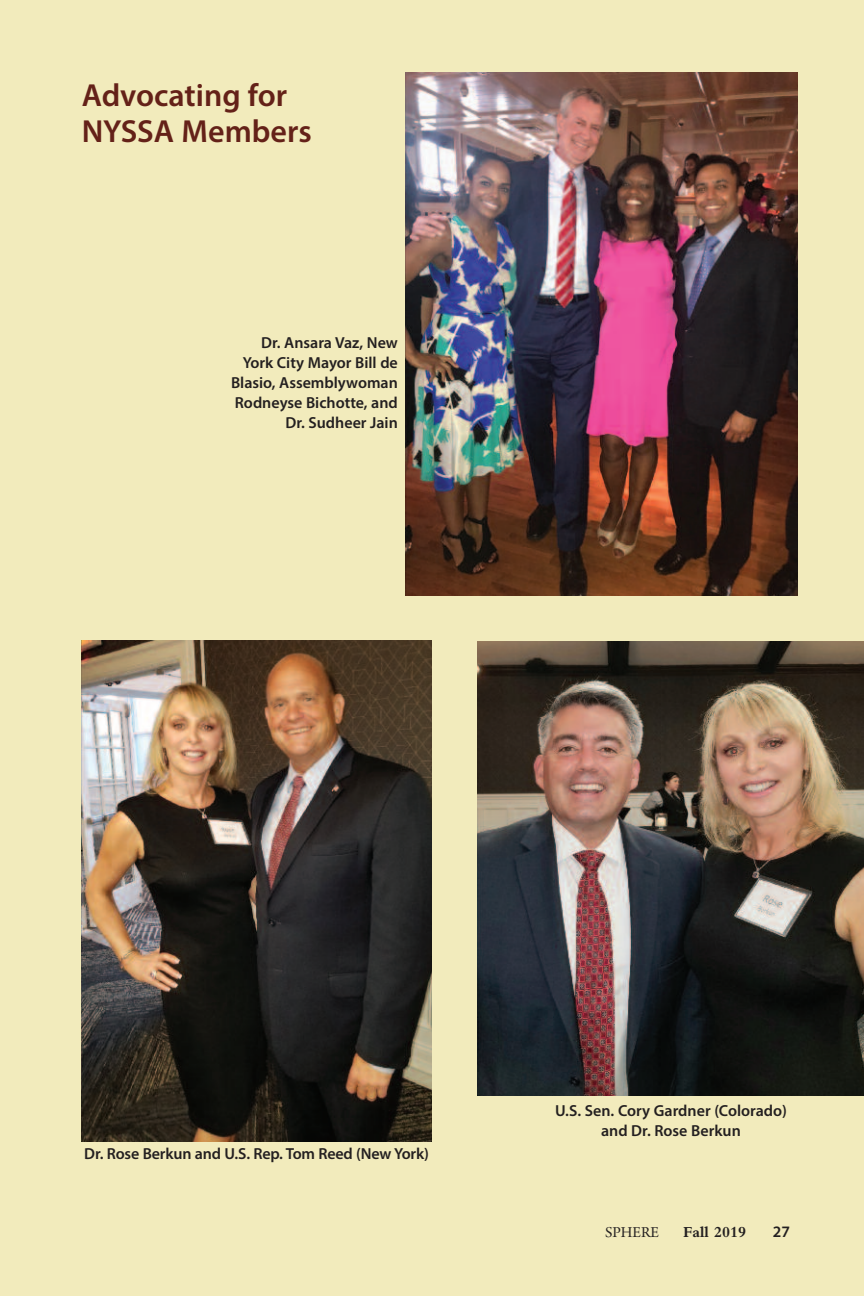
<style>
.page{position:relative;width:864px;height:1296px;background:#f2ebbc}
.page>*{position:absolute;margin:0;border:0;box-sizing:border-box;transform-origin:0 0}
.t1{font:600 32px/36px "Myriad Pro";color:#642118}
.t2{font:600 16px/20px "Myriad Pro";color:#231f20;text-align:right}
.t3{font:700 16px "Bembo";color:#231f20}
.t4{font:16px "Arno Pro Subhead";color:#231f20}
</style>
<div class="page">
<img style="left:405px;top:72px;width:393px;height:524px">
<img style="left:477px;top:641px;width:387px;height:455px">
<img style="left:82px;top:641px;width:350px;height:500px">
<h1 class="t1" style="left:82px;top:80px;width:232px">Advocating for<br>NYSSA Members</h1>
<p class="t2" style="left:231px;top:334px;width:168px">Dr. Ansara Vaz, New<br>York City Mayor Bill de<br>Blasio, Assemblywoman<br>Rodneyse Bichotte, and<br>Dr. Sudheer Jain</p>
<p class="t2" style="left:84px;top:1145px;width:346px">Dr. Rose Berkun and U.S. Rep. Tom Reed (New York)</p>
<p class="t2" style="left:555px;top:1102px;width:233px;text-align:center">U.S. Sen. Cory Gardner (Colorado) and Dr. Rose Berkun</p>
<p class="t4" style="left:605px;top:1226px;width:56px">SPHERE</p>
<p class="t3" style="left:683px;top:1226px;width:64px">Fall 2019</p>
<p class="t2" style="left:773px;top:1223px;width:19px">27</p>
</div>
